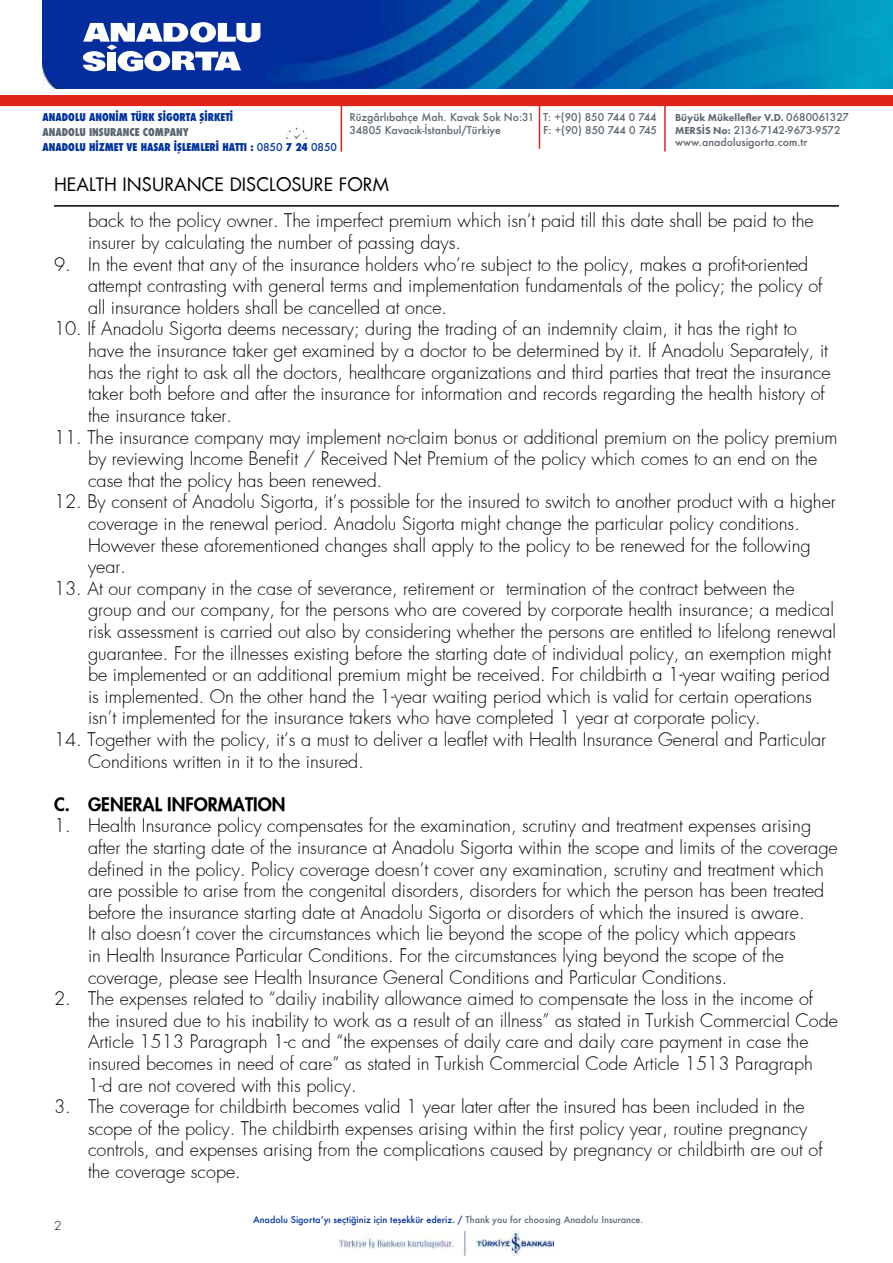
<style>
.page{position:relative;width:893px;height:1263px;background:#fff}
.page>*{position:absolute;margin:0;border:0;box-sizing:border-box;transform-origin:0 0}
.t1{font:300 18px/21.6px "Futura";color:#000}
.t2{font:18px "Futura";color:#000}
.t3{font:800 18px "Futura";color:#000}
.t4{font:300 12px "Futura";color:#000}
.t5{font:500 10.5px/12.6px "Futura";color:#5c6670}
.t6{font:800 condensed 10.5px/14.7px "Futura";color:#0033a0}
.t7{font:800 10.5px "Futura PT";color:#5c6670}
.t8{font:500 9px "Futura";color:#0033a0}
.s1{color:#5c6670}
.s2{font-weight:500;font-stretch:normal}
.s3{font-family:"Futura";font-weight:500}
.s4{font-family:"Futura PT";font-weight:800}
</style>
<div class="page">
<hr style="left:54px;top:205px;width:785px;height:2px;background:#000">
<img style="left:339px;top:1231px;width:215px;height:25px">
<hr style="left:341px;top:101px;width:1px;height:51px;background:#e2231a">
<svg style="left:286px;top:128px;width:21px;height:11px"></svg>
<hr style="left:539px;top:98px;width:1px;height:51px;background:#e2231a">
<hr style="left:664px;top:101px;width:2px;height:51px;background:#e2231a">
<img style="left:43px;top:0;width:850px;height:89px">
<div style="left:0;top:95px;width:893px;height:11px;background:#e2231a"></div>
<svg style="left:83px;top:22px;width:177px;height:49px"></svg>
<p class="t6" style="left:43px;top:110px;width:192px">ANADOLU ANONİM TÜRK SİGORTA ŞİRKETİ</p>
<p class="t6" style="left:43px;top:125px;width:296px"><span class="s1">ANADOLU INSURANCE COMPANY<br></span>ANADOLU HİZMET VE HASAR İŞLEMLERİ HATTI : <span class="s2">0850</span> 7 24 <span class="s2">0850</span></p>
<p class="t5" style="left:350px;top:111px;width:186px">Rüzgârlıbahçe Mah. Kavak Sok No:31<br>34805 Kavacık-İstanbul/Türkiye</p>
<p class="t5" style="left:543px;top:111px;width:116px">T: +(90) 850 744 0 744<br>F: +(90) 850 744 0 745</p>
<p class="t7" style="left:675px;top:111px;width:175px">Büyük Mükellefler V.D. <span class="s3">0680061327</span></p>
<p class="t5" style="left:675px;top:123px;width:167px"><span class="s4">MERSİS No:</span> 2136-7142-9673-9572 www.anadolusigorta.com.tr</p>
<p class="t2" style="left:54px;top:172px;width:336px">HEALTH INSURANCE DISCLOSURE FORM</p>
<p class="t1" style="left:88px;top:210px;width:727px">back to the policy owner. The imperfect premium which isn’t paid till this date shall be paid to the insurer by calculating the number of passing days.</p>
<p class="t1" style="left:88px;top:254px;width:736px;text-indent:-34px">9. In the event that any of the insurance holders who’re subject to the policy, makes a profit-oriented attempt contrasting with general terms and implementation fundamentals of the policy; the policy of all insurance holders shall be cancelled at once.</p>
<p class="t1" style="left:88px;top:318px;width:744px;text-indent:-34px">10. If Anadolu Sigorta deems necessary; during the trading of an indemnity claim, it has the right to have the insurance taker get examined by a doctor to be determined by it. If Anadolu Separately, it has the right to ask all the doctors, healthcare organizations and third parties that treat the insurance taker both before and after the insurance for information and records regarding the health history of the insurance taker.</p>
<p class="t1" style="left:88px;top:426px;width:751px;text-indent:-34px">11. The insurance company may implement no-claim bonus or additional premium on the policy premium by reviewing Income Benefit / Received Net Premium of the policy which comes to an end on the case that the policy has been renewed.</p>
<p class="t1" style="left:88px;top:491px;width:749px;text-indent:-34px">12. By consent of Anadolu Sigorta, it’s possible for the insured to switch to another product with a higher coverage in the renewal period. Anadolu Sigorta might change the particular policy conditions.<br>However these aforementioned changes shall apply to the policy to be renewed for the following year.</p>
<p class="t1" style="left:88px;top:578px;width:750px;text-indent:-34px">13. At our company in the case of severance, retirement or termination of the contract between the group and our company, for the persons who are covered by corporate health insurance; a medical risk assessment is carried out also by considering whether the persons are entitled to lifelong renewal guarantee. For the illnesses existing before the starting date of individual policy, an exemption might be implemented or an additional premium might be received. For childbirth a 1-year waiting period is implemented. On the other hand the 1-year waiting period which is valid for certain operations isn’t implemented for the insurance takers who have completed 1 year at corporate policy.</p>
<p class="t1" style="left:88px;top:729px;width:740px;text-indent:-34px">14. Together with the policy, it’s a must to deliver a leaflet with Health Insurance General and Particular<br>Conditions written in it to the insured.</p>
<p class="t3" style="left:54px;top:792px;width:233px">C. GENERAL INFORMATION</p>
<p class="t1" style="left:88px;top:815px;width:751px;text-indent:-34px">1. Health Insurance policy compensates for the examination, scrutiny and treatment expenses arising after the starting date of the insurance at Anadolu Sigorta within the scope and limits of the coverage defined in the policy. Policy coverage doesn’t cover any examination, scrutiny and treatment which are possible to arise from the congenital disorders, disorders for which the person has been treated before the insurance starting date at Anadolu Sigorta or disorders of which the insured is aware.<br>It also doesn’t cover the circumstances which lie beyond the scope of the policy which appears<br>in Health Insurance Particular Conditions. For the circumstances lying beyond the scope of the coverage, please see Health Insurance General Conditions and Particular Conditions.</p>
<p class="t1" style="left:88px;top:988px;width:751px;text-indent:-34px">2. The expenses related to “dailiy inability allowance aimed to compensate the loss in the income of the insured due to his inability to work as a result of an illness” as stated in Turkish Commercial Code Article 1513 Paragraph 1-c and “the expenses of daily care and daily care payment in case the insured becomes in need of care” as stated in Turkish Commercial Code Article 1513 Paragraph 1-d are not covered with this policy.</p>
<p class="t1" style="left:88px;top:1096px;width:736px;text-indent:-34px">3. The coverage for childbirth becomes valid 1 year later after the insured has been included in the scope of the policy. The childbirth expenses arising within the first policy year, routine pregnancy controls, and expenses arising from the complications caused by pregnancy or childbirth are out of the coverage scope.</p>
<p class="t4" style="left:54px;top:1217px;width:9px">2</p>
<p class="t8" style="left:253px;top:1213px;width:392px">Anadolu Sigorta’yı seçtiğiniz için teşekkür ederiz. / <span class="s1">Thank you for choosing Anadolu Insurance.</span></p>
</div>
